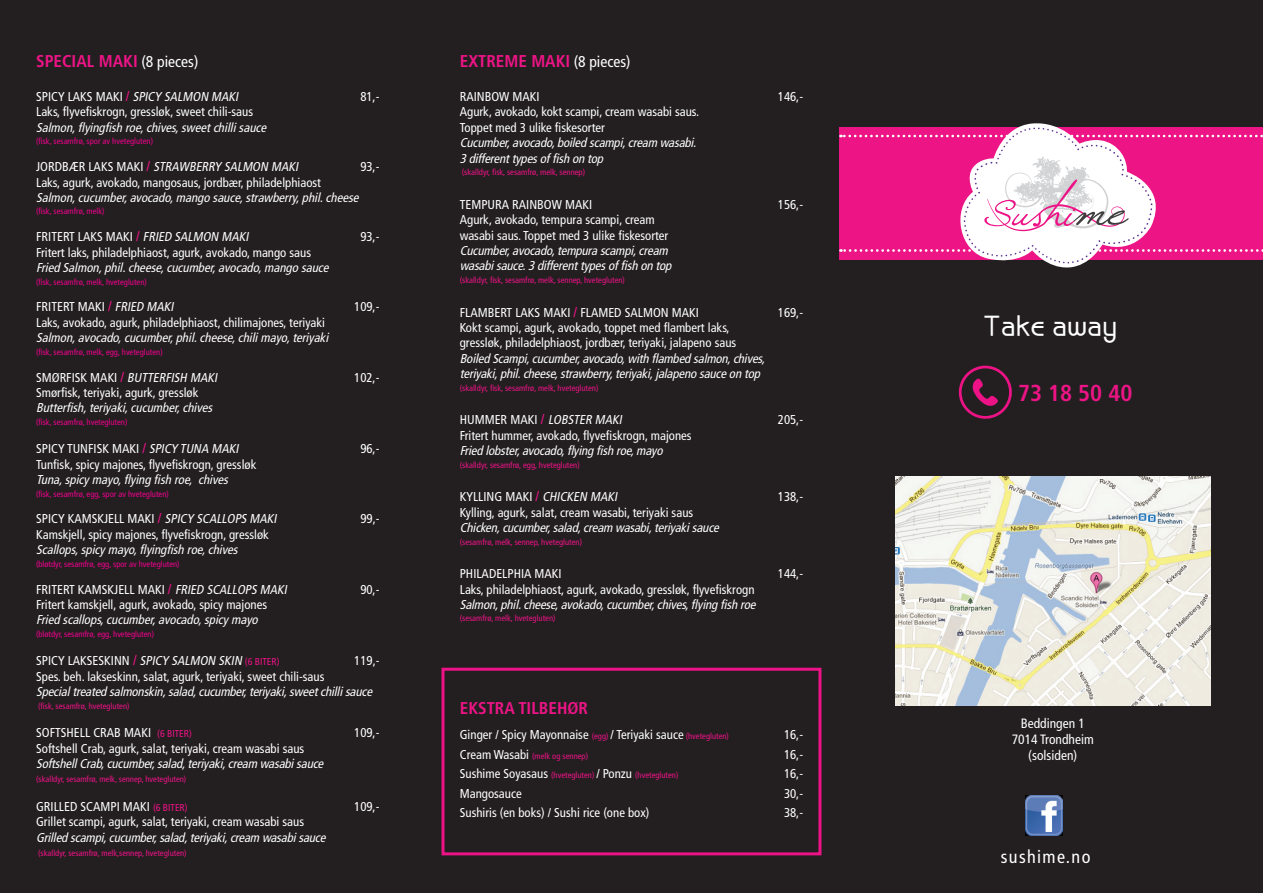
<style>
.page{position:relative;width:1263px;height:893px;background:#231f20}
.page>*{position:absolute;margin:0;border:0;box-sizing:border-box;transform-origin:0 0}
.t1{font:700 26.25px "Basque";letter-spacing:.06em;color:#fff}
.t2{font:700 condensed 23.1px "Frutiger";color:#ed1486}
.t3{font:condensed 18.15px "Frutiger";letter-spacing:.075em;color:#fff}
.t4{font:700 condensed 17.1px "Frutiger";color:#ed1486}
.t5{font:condensed 13.5px/16.2px "Frutiger";color:#fff;text-align:center}
.t6{font:condensed 12.9px/15.5px "Frutiger";color:#fff}
.t7{font:italic condensed 12.9px/15.5px "Frutiger";color:#fff}
.t8{font:condensed 8.55px "Frutiger";color:#ed1286}
.t9{font:condensed 8.55px "Frutiger";color:#ed028c}
.s1{font-weight:400;font-size:15.6px;color:#fff}
.s2{font-style:normal}
.s3{font-style:normal;font-size:14.25px;color:#ed1486}
.s4{font-size:14.25px;color:#ed1486}
.s5{font-style:italic}
.s6{font-size:10.05px;color:#ed1286}
.s7{font-size:8.55px;color:#ed1286}
.s8{font-size:12.9px;color:#fff}
</style>
<div class="page">
<img style="left:896px;top:476px;width:314px;height:230px">
<img style="left:1026px;top:796px;width:37px;height:40px">
<svg style="left:840px;top:123px;width:423px;height:145px;background:#e05fa3"></svg>
<svg style="left:959px;top:366px;width:53px;height:53px"></svg>
<div style="left:441px;top:668px;width:380px;height:187px;border:3px solid #ed1286"></div>
<h3 class="t4" style="left:36px;top:51px;width:164px">SPECIAL MAKI <span class="s1">(8 pieces)</span></h3>
<p class="t7" style="left:36px;top:89px;width:206px"><span class="s2">S P I C Y LA K S M A K I</span> <span class="s3">/</span> SPICY SALMON MAKI</p>
<p class="t6" style="left:360px;top:89px;width:21px">81,-</p>
<p class="t6" style="left:36px;top:104px;width:218px">Laks, flyvefiskrogn, gressløk, sweet chili-saus</p>
<p class="t7" style="left:36px;top:120px;width:235px">Salmon,flyingfish roe,chives,sweetchillisauce</p>
<p class="t9" style="left:36px;top:136px;width:118px">(fisk, sesamfrø, spor av hvetegluten)</p>
<p class="t7" style="left:36px;top:159px;width:266px"><span class="s2">J O R D B Æ R LA K S M A K I</span> <span class="s3">/</span> STRAWBERRY SALMON MAKI</p>
<p class="t6" style="left:360px;top:159px;width:21px">93,-</p>
<p class="t6" style="left:36px;top:174px;width:286px">Laks, agurk, avokado, mangosaus, jordbær, philadelphiaost</p>
<p class="t7" style="left:36px;top:190px;width:327px">Salmon,cucumber,avocado,mango sauce,strawberry,phil.cheese</p>
<p class="t9" style="left:36px;top:207px;width:70px">(fisk, sesamfrø, melk)</p>
<p class="t6" style="left:36px;top:229px;width:217px">FRITERT LAKS MAKI <span class="s4">/</span> <span class="s5">FRIED SALMON MAKI</span></p>
<p class="t6" style="left:360px;top:229px;width:21px">93,-</p>
<p class="t6" style="left:36px;top:245px;width:277px">Fritert laks, philadelphiaost, agurk, avokado, mango saus</p>
<p class="t7" style="left:36px;top:260px;width:297px">Fried Salmon,phil.cheese,cucumber,avocado,mango sauce</p>
<p class="t9" style="left:36px;top:277px;width:112px">(fisk, sesamfrø, melk, hvetegluten)</p>
<p class="t6" style="left:36px;top:299px;width:142px">FRITERT MAKI <span class="s4">/</span> <span class="s5">FRIED MAKI</span></p>
<p class="t6" style="left:354px;top:299px;width:27px">109,-</p>
<p class="t6" style="left:36px;top:315px;width:290px">Laks, avokado, agurk, philadelphiaost, chilimajones, teriyaki</p>
<p class="t7" style="left:36px;top:330px;width:297px">Salmon,avocado,cucumber,phil.cheese,chilimayo,teriyaki</p>
<p class="t9" style="left:36px;top:347px;width:128px">(fisk, sesamfrø, melk, egg, hvetegluten)</p>
<p class="t7" style="left:36px;top:369px;width:185px"><span class="s2">S M Ø R F I S K M A K I</span> <span class="s3">/</span> BUTTERFISH MAKI</p>
<p class="t6" style="left:354px;top:369px;width:27px">102,-</p>
<p class="t6" style="left:36px;top:385px;width:164px">Smørfisk, teriyaki, agurk, gressløk</p>
<p class="t7" style="left:36px;top:400px;width:181px">Butterfish,teriyaki,cucumber,chives</p>
<p class="t9" style="left:36px;top:417px;width:93px">(fisk, sesamfrø, hvetegluten)</p>
<p class="t6" style="left:36px;top:441px;width:207px">SPICY TUNFISK MAKI <span class="s4">/</span> <span class="s5">SPICY TUNA MAKI</span></p>
<p class="t6" style="left:360px;top:441px;width:21px">96,-</p>
<p class="t6" style="left:36px;top:457px;width:222px">Tunfisk, spicy majones, flyvefiskrogn, gressløk</p>
<p class="t7" style="left:36px;top:472px;width:197px">Tuna,spicymayo,flying fish roe, chives</p>
<p class="t9" style="left:36px;top:489px;width:134px">(fisk, sesamfrø, egg, spor av hvetegluten)</p>
<p class="t6" style="left:36px;top:511px;width:245px">SPICY KAMSKJELL MAKI <span class="s4">/</span> <span class="s5">SPICY SCALLOPS MAKI</span></p>
<p class="t6" style="left:360px;top:511px;width:21px">99,-</p>
<p class="t6" style="left:36px;top:527px;width:234px">Kamskjell, spicy majones, flyvefiskrogn, gressløk</p>
<p class="t7" style="left:36px;top:542px;width:206px">Scallops,spicymayo,flyingfish roe,chives</p>
<p class="t9" style="left:36px;top:559px;width:145px">(bløtdyr, sesamfrø, egg, spor av hvetegluten)</p>
<p class="t6" style="left:36px;top:581px;width:255px">FRITERT KAMSKJELL MAKI <span class="s4">/</span> <span class="s5">FRIED SCALLOPS MAKI</span></p>
<p class="t6" style="left:360px;top:581px;width:21px">90,-</p>
<p class="t6" style="left:36px;top:597px;width:233px">Fritert kamskjell, agurk, avokado, spicy majones</p>
<p class="t7" style="left:36px;top:612px;width:226px">Fried scallops,cucumber,avocado,spicymayo</p>
<p class="t9" style="left:36px;top:629px;width:119px">(bløtdyr, sesamfrø, egg, hvetegluten)</p>
<p class="t6" style="left:36px;top:653px;width:245px">SPICY LAKSESKINN <span class="s4">/</span> <span class="s5">SPICY SALMON SKIN</span><span class="s6">(6 BITER)</span></p>
<p class="t6" style="left:354px;top:653px;width:27px">119,-</p>
<p class="t6" style="left:36px;top:669px;width:290px">Spes. beh. lakseskinn, salat, agurk, teriyaki, sweet chili-saus</p>
<p class="t7" style="left:36px;top:684px;width:341px">Specialtreatedsalmonskin,salad,cucumber,teriyaki,sweetchillisauce</p>
<p class="t8" style="left:38px;top:701px;width:93px">(fisk, sesamfrø, hvetegluten)</p>
<p class="t6" style="left:36px;top:725px;width:157px">SOFTSHELL CRAB MAKI <span class="s6">(6 BITER)</span></p>
<p class="t6" style="left:354px;top:725px;width:27px">109,-</p>
<p class="t6" style="left:36px;top:740px;width:270px">Softshell Crab, agurk, salat, teriyaki, cream wasabi saus</p>
<p class="t7" style="left:36px;top:756px;width:292px">SoftshellCrab,cucumber,salad,teriyaki,cream wasabisauce</p>
<p class="t8" style="left:36px;top:774px;width:152px">(skalldyr, sesamfrø, melk, sennep, hvetegluten)</p>
<p class="t6" style="left:36px;top:799px;width:153px">GRILLED SCAMPI MAKI <span class="s6">(6 BITER)</span></p>
<p class="t6" style="left:354px;top:799px;width:27px">109,-</p>
<p class="t6" style="left:36px;top:814px;width:269px">Grillet scampi, agurk, salat, teriyaki, cream wasabi saus</p>
<p class="t7" style="left:36px;top:829px;width:294px">Grilledscampi,cucumber,salad,teriyaki,cream wasabisauce</p>
<p class="t8" style="left:38px;top:848px;width:150px">(skalldyr, sesamfrø, melk,sennep, hvetegluten)</p>
<h3 class="t4" style="left:460px;top:51px;width:172px">EXTREME MAKI <span class="s1">(8 pieces)</span></h3>
<p class="t6" style="left:460px;top:89px;width:81px">RAINBOW MAKI</p>
<p class="t6" style="left:778px;top:89px;width:27px">146,-</p>
<p class="t6" style="left:460px;top:104px;width:241px">Agurk, avokado, kokt scampi, cream wasabi saus.<br>Toppet med 3 ulike fiskesorter</p>
<p class="t7" style="left:460px;top:135px;width:241px">Cucumber,avocado,boiledscampi,cream wasabi.<br>3differenttypesoffishontop</p>
<p class="t8" style="left:462px;top:167px;width:125px">(skalldyr, fisk, sesamfrø, melk, sennep)</p>
<p class="t6" style="left:460px;top:197px;width:134px">TEMPURA RAINBOW MAKI</p>
<p class="t6" style="left:778px;top:197px;width:27px">156,-</p>
<p class="t6" style="left:460px;top:212px;width:210px">Agurk, avokado, tempura scampi, cream wasabi saus. Toppet med 3 ulike fiskesorter</p>
<p class="t7" style="left:460px;top:243px;width:216px">Cucumber,avocado,tempurascampi,cream wasabisauce.3differenttypesoffishontop</p>
<p class="t8" style="left:460px;top:275px;width:167px">(skalldyr, fisk, sesamfrø, melk, sennep, hvetegluten)</p>
<p class="t6" style="left:460px;top:304px;width:241px">FLAMBERT LAKS MAKI <span class="s4">/</span> FLAMED SALMON MAKI</p>
<p class="t6" style="left:778px;top:304px;width:27px">169,-</p>
<p class="t6" style="left:460px;top:320px;width:278px">Kokt scampi, agurk, avokado, toppet med flambert laks, gressløk, philadelphiaost, jordbær, teriyaki, jalapeno saus</p>
<p class="t7" style="left:460px;top:351px;width:310px">BoiledScampi,cucumber,avocado,withflambedsalmon,chives, teriyaki,phil.cheese,strawberry,teriyaki,jalapenosauceontop</p>
<p class="t8" style="left:460px;top:383px;width:140px">(skalldyr, fisk, sesamfrø, melk, hvetegluten)</p>
<p class="t7" style="left:460px;top:412px;width:166px"><span class="s2">H U M M E R M A K I</span> <span class="s3">/</span> LOBSTER MAKI</p>
<p class="t6" style="left:778px;top:412px;width:27px">205,-</p>
<p class="t6" style="left:460px;top:428px;width:233px">Fritert hummer, avokado, flyvefiskrogn, majones</p>
<p class="t7" style="left:460px;top:443px;width:207px">Friedlobster,avocado,flyingfishroe,mayo</p>
<p class="t8" style="left:460px;top:460px;width:121px">(skalldyr, sesamfrø, egg, hvetegluten)</p>
<p class="t6" style="left:460px;top:489px;width:162px">KYLLING MAKI <span class="s4">/</span> <span class="s5">CHICKEN MAKI</span></p>
<p class="t6" style="left:778px;top:489px;width:27px">138,-</p>
<p class="t6" style="left:460px;top:504px;width:235px">Kylling, agurk, salat, cream wasabi, teriyaki saus</p>
<p class="t7" style="left:460px;top:520px;width:264px">Chicken,cucumber,salad,cream wasabi,teriyakisauce</p>
<p class="t8" style="left:460px;top:537px;width:124px">(sesamfrø, melk, sennep, hvetegluten)</p>
<p class="t6" style="left:460px;top:566px;width:103px">PHILADELPHIA MAKI</p>
<p class="t6" style="left:778px;top:566px;width:27px">144,-</p>
<p class="t6" style="left:460px;top:581px;width:296px">Laks, philadelphiaost, agurk, avokado, gressløk, flyvefiskrogn</p>
<p class="t7" style="left:460px;top:597px;width:300px">Salmon,phil.cheese,avokado,cucumber,chives,flyingfishroe</p>
<p class="t8" style="left:460px;top:613px;width:97px">(sesamfrø, melk, hvetegluten)</p>
<h3 class="t4" style="left:460px;top:698px;width:130px">EKSTRA TILBEHØR</h3>
<p class="t6" style="left:460px;top:727px;width:271px">Ginger / Spicy Mayonnaise <span class="s7">(egg)</span> / Teriyaki sauce <span class="s7">(hvetegluten)</span></p>
<p class="t6" style="left:784px;top:727px;width:21px">16,-</p>
<p class="t8" style="left:460px;top:751px;width:130px"><span class="s8">Cream Wasabi</span> (melk og sennep)</p>
<p class="t6" style="left:784px;top:747px;width:21px">16,-</p>
<p class="t8" style="left:460px;top:770px;width:220px"><span class="s8">Sushime Soyasaus</span> (hvetegluten) <span class="s8">/ Ponzu</span> (hvetegluten)</p>
<p class="t6" style="left:784px;top:766px;width:21px">16,-</p>
<p class="t6" style="left:460px;top:786px;width:63px">Mangosauce</p>
<p class="t6" style="left:784px;top:786px;width:21px">30,-</p>
<p class="t6" style="left:460px;top:805px;width:191px">Sushiris (en boks) / Sushi rice (one box)</p>
<p class="t6" style="left:784px;top:805px;width:21px">38,-</p>
<h1 class="t1" style="left:984px;top:312px;width:134px">Take away</h1>
<h2 class="t2" style="left:1018px;top:379px;width:116px">73 18 50 40</h2>
<p class="t5" style="left:1012px;top:715px;width:84px">Beddingen 1<br>7014 Trondheim (solsiden)</p>
<h3 class="t3" style="left:1001px;top:846px;width:91px">sushime.no</h3>
</div>
